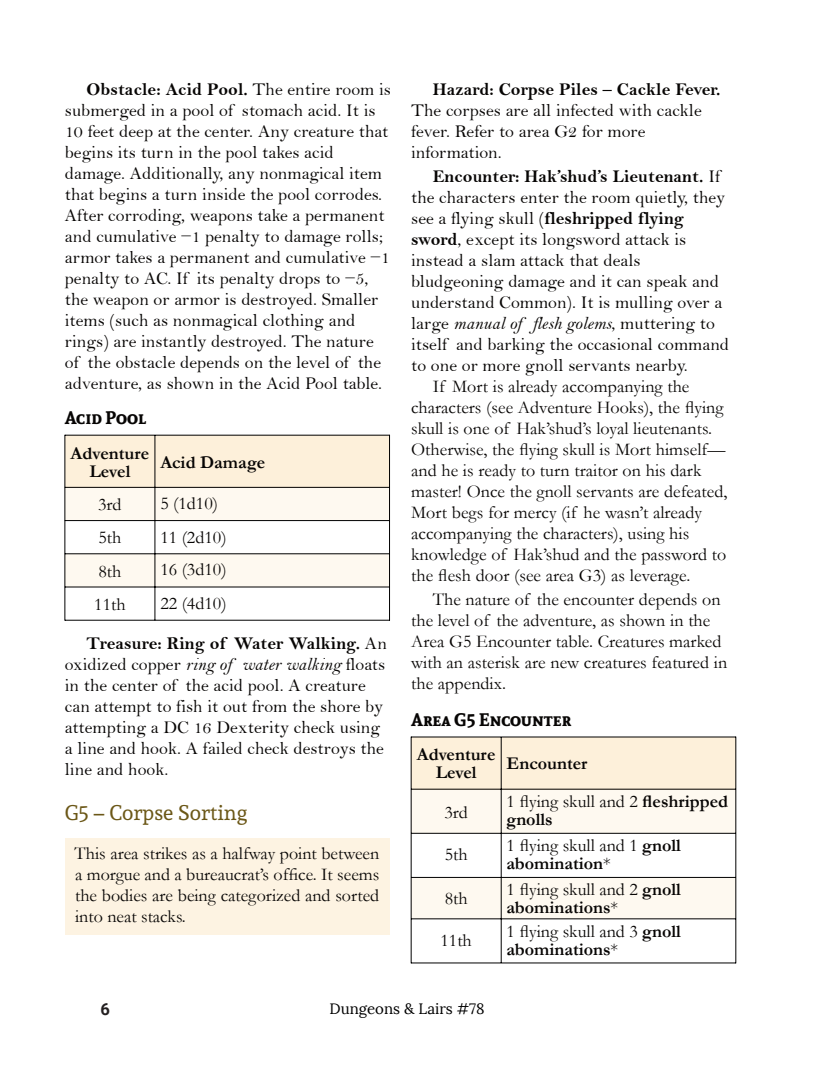
<style>
.page{position:relative;width:818px;height:1074px;background:#fff}
.page>*{position:absolute;margin:0;border:0;box-sizing:border-box;transform-origin:0 0}
.t1{font:21px "Andada";color:#6b5717}
.t2{font:18px/21px "Bell";color:#070504}
.t3{font:18px/21px "Garamond";color:#070504}
.t4{font:18px "Bell MT Bold";letter-spacing:.005em;color:#070504}
.t5{font:700 18px/18px "Garamond";color:#070504;text-align:center}
.t6{font:18px "Bell MT Italic";color:#070504}
.t7{font:700 18px "Andada SC";color:#070504}
.t8{font:700 16.5px "Roboto";color:#231f20}
.t9{font:15px "Lora";color:#000}
.s1{font-family:"Bell"}
.s2{font-family:"Times New Roman"}
.s3{font-family:"Bell MT Italic"}
.s4{font-family:"Bell MT Bold"}
.s5{font-weight:400}
.s6{font-weight:700}
</style>
<div class="page">
<div style="left:65px;top:838px;width:324px;height:97px;background:#fdf3e2"></div>
<div style="left:411px;top:737px;width:324px;height:52px;background:#fdf0da"></div>
<svg style="left:411px;top:789px;width:324px;height:129px;fill:#fef9f0"></svg>
<hr style="left:410px;top:736px;width:1px;height:227px;background:#000">
<hr style="left:735px;top:736px;width:1px;height:227px;background:#000">
<hr style="left:500px;top:737px;width:1px;height:226px;background:#000">
<hr style="left:411px;top:736px;width:324px;height:1px;background:#000">
<hr style="left:411px;top:788px;width:324px;height:1px;background:#000">
<hr style="left:411px;top:833px;width:324px;height:1px;background:#000">
<hr style="left:411px;top:877px;width:324px;height:1px;background:#000">
<hr style="left:411px;top:918px;width:324px;height:1px;background:#000">
<hr style="left:411px;top:962px;width:324px;height:1px;background:#000">
<div style="left:65px;top:435px;width:324px;height:52px;background:#fdf0da"></div>
<svg style="left:65px;top:488px;width:324px;height:98px"></svg>
<hr style="left:64px;top:435px;width:1px;height:185px;background:#000">
<hr style="left:389px;top:435px;width:1px;height:185px;background:#000">
<hr style="left:154px;top:435px;width:1px;height:185px;background:#000">
<hr style="left:65px;top:435px;width:324px;height:1px;background:#000">
<hr style="left:65px;top:487px;width:324px;height:1px;background:#000">
<hr style="left:65px;top:520px;width:324px;height:1px;background:#000">
<hr style="left:65px;top:553px;width:324px;height:1px;background:#000">
<hr style="left:65px;top:586px;width:324px;height:1px;background:#000">
<hr style="left:65px;top:620px;width:324px;height:1px;background:#000">
<p class="t4" style="left:86px;top:83px;width:306px">Obstacle: Acid Pool. <span class="s1">The entire room is</span></p>
<p class="t2" style="left:65px;top:102px;width:326px">submerged in a pool of stomach acid. It is 10 feet deep at the center. Any creature that begins its turn in the pool takes acid damage. Additionally, any nonmagical item that begins a turn inside the pool corrodes.<br>After corroding, weapons take a permanent and cumulative <span class="s2">−</span>1 penalty to damage rolls; armor takes a permanent and cumulative <span class="s2">−</span>1 penalty to AC. If its penalty drops to <span class="s2">−</span>5, the weapon or armor is destroyed. Smaller items (such as nonmagical clothing and rings) are instantly destroyed. The nature of the obstacle depends on the level of the adventure, as shown in the Acid Pool table.</p>
<p class="t7" style="left:65px;top:405px;width:83px">Acid Pool</p>
<p class="t5" style="left:71px;top:446px;width:80px">Adventure<br>Level</p>
<p class="t5" style="left:160px;top:455px;width:106px">Acid Damage</p>
<p class="t3" style="left:98px;top:496px;width:25px">3rd</p>
<p class="t3" style="left:160px;top:495px;width:59px">5 (1d10)</p>
<p class="t3" style="left:98px;top:529px;width:24px">5th</p>
<p class="t3" style="left:160px;top:529px;width:68px">11 (2d10)</p>
<p class="t3" style="left:98px;top:562px;width:24px">8th</p>
<p class="t3" style="left:160px;top:561px;width:68px">16 (3d10)</p>
<p class="t3" style="left:94px;top:596px;width:33px">11th</p>
<p class="t3" style="left:160px;top:594px;width:68px">22 (4d10)</p>
<p class="t4" style="left:86px;top:636px;width:302px">Treasure: Ring of Water Walking. <span class="s1">An</span></p>
<p class="t2" style="left:65px;top:655px;width:322px">oxidized copper <span class="s3">ring of water walking</span> floats in the center of the acid pool. A creature can attempt to fish it out from the shore by attempting a DC 16 Dexterity check using a line and hook. A failed check destroys the line and hook.</p>
<p class="t1" style="left:65px;top:797px;width:184px">G5 – Corpse Sorting</p>
<p class="t3" style="left:75px;top:844px;width:306px;text-align:justify">This area strikes as a halfway point between a morgue and a bureaucrat’s office. It seems the bodies are being categorized and sorted into neat stacks.</p>
<p class="t4" style="left:432px;top:83px;width:289px">Hazard: Corpse Piles – Cackle Fever.</p>
<p class="t2" style="left:411px;top:102px;width:292px">The corpses are all infected with cackle fever. Refer to area G2 for more information.</p>
<p class="t4" style="left:432px;top:170px;width:289px">Encounter: Hak’shud’s Lieutenant. <span class="s1">If</span></p>
<p class="t2" style="left:411px;top:189px;width:315px">the characters enter the room quietly, they</p>
<p class="t4" style="left:411px;top:212px;width:274px"><span class="s1">see a flying skull (</span>fleshripped flying</p>
<p class="t2" style="left:411px;top:231px;width:312px"><span class="s4">sword</span>, except its longsword attack is instead a slam attack that deals bludgeoning damage and it can speak and understand Common). It is mulling over a</p>
<p class="t6" style="left:411px;top:317px;width:305px"><span class="s1">large</span> manual of flesh golems<span class="s1">, muttering to</span></p>
<p class="t2" style="left:411px;top:336px;width:319px">itself and barking the occasional command to one or more gnoll servants nearby.</p>
<p class="t3" style="left:411px;top:378px;width:317px;text-indent:22px">If Mort is already accompanying the characters (see Adventure Hooks), the flying skull is one of Hak’shud’s loyal lieutenants.<br>Otherwise, the flying skull is Mort himself— and he is ready to turn traitor on his dark master! Once the gnoll servants are defeated, Mort begs for mercy (if he wasn’t already accompanying the characters), using his knowledge of Hak’shud and the password to the flesh door (see area G3) as leverage.</p>
<p class="t3" style="left:411px;top:591px;width:317px;text-indent:22px">The nature of the encounter depends on the level of the adventure, as shown in the Area G5 Encounter table. Creatures marked with an asterisk are new creatures featured in the appendix.</p>
<p class="t7" style="left:411px;top:706px;width:161px">Area G5 Encounter</p>
<p class="t5" style="left:416px;top:748px;width:80px">Adventure<br>Level</p>
<p class="t5" style="left:506px;top:757px;width:82px">Encounter</p>
<p class="t3" style="left:444px;top:803px;width:25px">3rd</p>
<p class="t5" style="left:506px;top:794px;width:223px;text-align:left"><span class="s5">1 flying skull and 2</span> fleshripped gnolls</p>
<p class="t3" style="left:444px;top:846px;width:24px">5th</p>
<p class="t3" style="left:506px;top:838px;width:175px;line-height:18px">1 flying skull and 1 <span class="s6">gnoll abomination</span>*</p>
<p class="t3" style="left:444px;top:890px;width:24px">8th</p>
<p class="t3" style="left:506px;top:883px;width:175px;line-height:18px">1 flying skull and 2 <span class="s6">gnoll abominations</span>*</p>
<p class="t3" style="left:440px;top:931px;width:33px">11th</p>
<p class="t3" style="left:506px;top:924px;width:175px;line-height:18px">1 flying skull and 3 <span class="s6">gnoll abominations</span>*</p>
<p class="t8" style="left:100px;top:1002px;width:11px">6</p>
<p class="t9" style="left:329px;top:1000px;width:156px">Dungeons &amp; Lairs #78</p>
</div>
